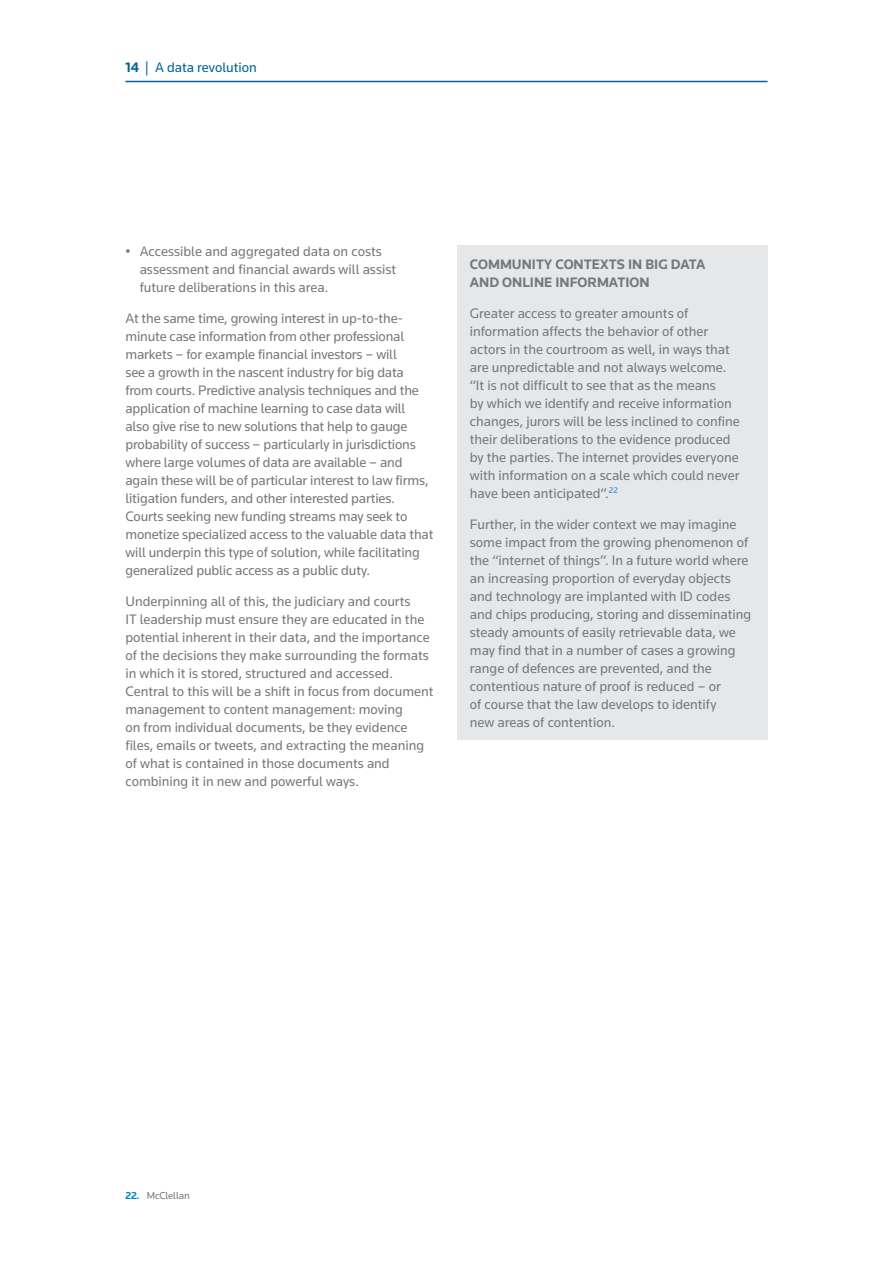
<style>
.page{position:relative;width:893px;height:1263px;background:#fff}
.page>*{position:absolute;margin:0;border:0;box-sizing:border-box;transform-origin:0 0}
.bullets{font:14.25px/18px "Knowledge";color:#76787b}
.bullets-2{font:700 14.25px/18px "Knowledge";color:#76787b}
.body{font:14.25px "Knowledge";color:#006494}
.body-2{font:10.5px "Knowledge";letter-spacing:-.01em;color:#76787b}
.s1{font-weight:700}
.s2{font-weight:700;color:#0083bf}
</style>
<div class="page">
<hr style="left:125px;top:81px;width:642px;height:1px;background:#006494">
<div style="left:457px;top:245px;width:310px;height:494px;background:#e6e7e9"></div>
<p class="body" style="left:125px;top:59px;width:133px"><span class="s1">14</span> | A data revolution</p>
<p class="bullets" style="left:140px;top:242px;width:258px;text-indent:-14px">• Accessible and aggregated data on costs assessment and financial awards will assist future deliberations in this area.</p>
<p class="bullets" style="left:125px;top:309px;width:310px">At the same time, growing interest in up-to-the&shy;minute case information from other professional markets – for example financial investors – will<br>see a growth in the nascent industry for big data from courts. Predictive analysis techniques and the application of machine learning to case data will<br>also give rise to new solutions that help to gauge probability of success – particularly in jurisdictions where large volumes of data are available – and again these will be of particular interest to law firms, litigation funders, and other interested parties.<br>Courts seeking new funding streams may seek to monetize specialized access to the valuable data that will underpin this type of solution, while facilitating generalized public access as a public duty.</p>
<p class="bullets" style="left:125px;top:592px;width:310px">Underpinning all of this, the judiciary and courts<br>IT leadership must ensure they are educated in the potential inherent in their data, and the importance of the decisions they make surrounding the formats in which it is stored, structured and accessed.<br>Central to this will be a shift in focus from document management to content management: moving<br>on from individual documents, be they evidence files, emails or tweets, and extracting the meaning of what is contained in those documents and combining it in new and powerful ways.</p>
<p class="bullets-2" style="left:470px;top:255px;width:237px">COMMUNITY CONTEXTS IN BIG DATA<br>AND ONLINE INFORMATION</p>
<p class="bullets" style="left:470px;top:304px;width:272px">Greater access to greater amounts of information affects the behavior of other actors in the courtroom as well, in ways that are unpredictable and not always welcome. “It is not difficult to see that as the means<br>by which we identify and receive information changes, jurors will be less inclined to confine their deliberations to the evidence produced by the parties. The internet provides everyone with information on a scale which could never have been anticipated”.<sup>22</sup></p>
<p class="bullets" style="left:470px;top:515px;width:283px">Further, in the wider context we may imagine some impact from the growing phenomenon of the “internet of things”. In a future world where an increasing proportion of everyday objects and technology are implanted with ID codes and chips producing, storing and disseminating steady amounts of easily retrievable data, we may find that in a number of cases a growing range of defences are prevented, and the contentious nature of proof is reduced – or<br>of course that the law develops to identify<br>new areas of contention.</p>
<p class="body-2" style="left:125px;top:1189px;width:66px"><span class="s2">22.</span> McClellan</p>
</div>
